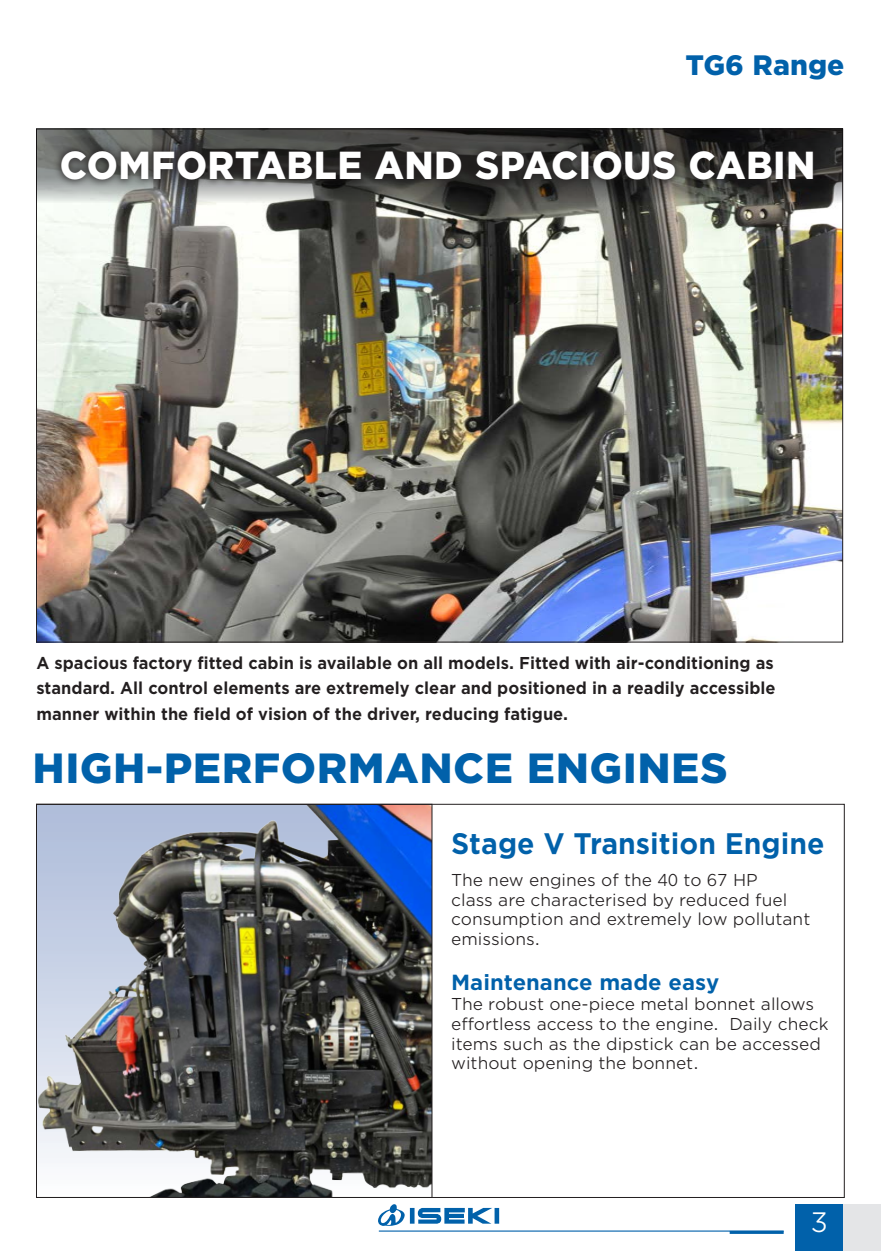
<style>
.page{position:relative;width:881px;height:1251px;background:#fff}
.page>*{position:absolute;margin:0;border:0;box-sizing:border-box;transform-origin:0 0}
.t1{font:900 40.5px "Gotham S Sm";letter-spacing:.01em;color:#0161aa}
.Body{font:900 37.5px "Gotham S Sm";letter-spacing:.01em;color:#fff;scale:.95 1}
.Subhead{font:700 28.5px "Gotham Office";color:#0161aa;scale:.95 1}
.t2{font:900 27px "Gotham S Sm";color:#0161aa}
.t3{font:27px "Gotham Office";color:#fff}
.t4{font:700 21px "Gotham Office";color:#0161aa}
.t5{font:16.5px/19.8px "Gotham Office";color:#231f20}
.t6{font:700 16.5px/25.5px "Gotham Office";color:#231f20;text-align:justify;scale:.95 1}
</style>
<div class="page">
<div style="left:795px;top:1204px;width:49px;height:47px;background:#0161aa"></div>
<svg style="left:378px;top:1204px;width:121px;height:22px"></svg>
<hr style="left:379px;top:1230px;width:405px;height:1px;background:#0161aa">
<hr style="left:730px;top:1231px;width:54px;height:3px;background:#0161aa">
<div style="left:843px;top:1204px;width:38px;height:47px;background:#e4e5e7"></div>
<img style="left:38px;top:203px;width:803px;height:437px">
<svg style="left:36px;top:129px;width:807px;height:74px;background:#545452"></svg>
<div style="left:53px;top:143px;width:768px;height:45px;background:#231f20;opacity:.75"></div>
<img style="left:38px;top:806px;width:392px;height:389px">
<h3 class="t2" style="left:685px;top:46px;width:160px">TG6 Range</h3>
<p class="Body" style="left:60px;top:138px;width:797px">COMFORTABLE AND SPACIOUS CABIN</p>
<p class="t6" style="left:36px;top:650px;width:779px">A spacious factory fitted cabin is available on all models. Fitted with air-conditioning as standard. All control elements are extremely clear and positioned in a readily accessible manner within the field of vision of the driver, reducing fatigue.</p>
<p class="t1" style="left:33px;top:739px;width:697px">HIGH-PERFORMANCE ENGINES</p>
<p class="Subhead" style="left:451px;top:824px;width:395px">Stage V Transition Engine</p>
<p class="t5" style="left:451px;top:869px;width:361px">The new engines of the 40 to 67 HP<br>class are characterised by reduced fuel consumption and extremely low pollutant emissions.</p>
<p class="t4" style="left:451px;top:968px;width:270px">Maintenance made easy</p>
<p class="t5" style="left:451px;top:993px;width:379px">The robust one-piece metal bonnet allows effortless access to the engine. Daily check items such as the dipstick can be accessed without opening the bonnet.</p>
<h3 class="t3" style="left:811px;top:1204px;width:19px">3</h3>
</div>
